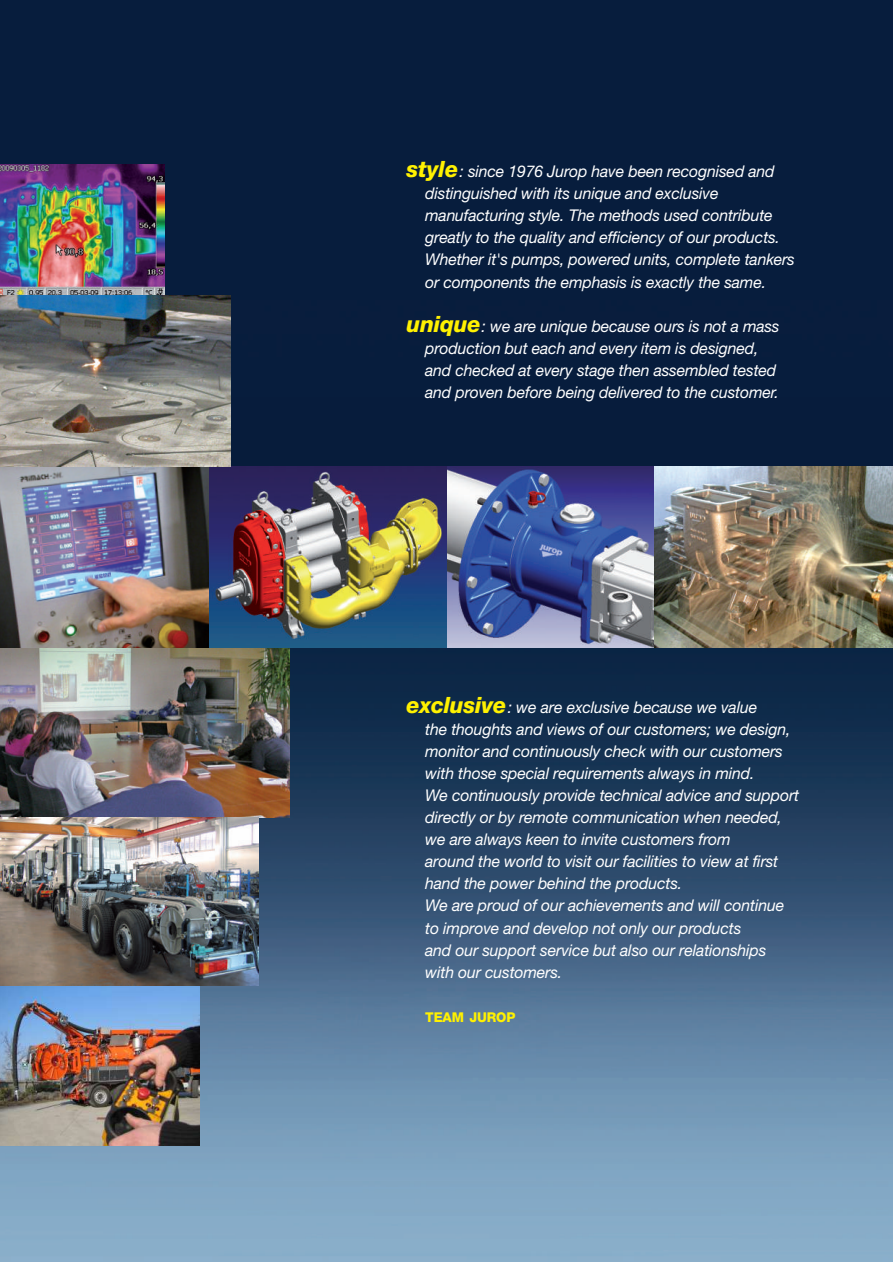
<style>
.page{position:relative;width:893px;height:1262px;background:#fff}
.page>*{position:absolute;margin:0;border:0;box-sizing:border-box;transform-origin:0 0}
.t1{font:italic 800 22.5px "Helvetica Neue";letter-spacing:-.01em;color:#fff101}
.t2{font:italic 16.2px/22px "Helvetica Neue";letter-spacing:-.01em;color:#fff}
.t3{font:800 13.5px "Helvetica Neue";letter-spacing:-.01em;color:#fff101}
</style>
<div class="page">
<img style="left:0;top:0;width:893px;height:1262px">
<img style="left:446px;top:467px;width:209px;height:181px">
<img style="left:655px;top:467px;width:238px;height:181px">
<img style="left:0;top:648px;width:289px;height:169px">
<img style="left:0;top:165px;width:164px;height:131px">
<img style="left:208px;top:467px;width:238px;height:181px">
<img style="left:0;top:467px;width:208px;height:181px">
<img style="left:0;top:986px;width:199px;height:159px">
<img style="left:0;top:818px;width:258px;height:168px">
<img style="left:0;top:296px;width:231px;height:171px">
<h1 class="t1" style="left:406px;top:161px;width:54px">style</h1>
<p class="t2" style="left:425px;top:162px;width:371px;text-indent:34px">: since 1976 Jurop have been recognised and distinguished with its unique and exclusive manufacturing style. The methods used contribute greatly to the quality and efficiency of our products.<br>Whether it's pumps, powered units, complete tankers or components the emphasis is exactly the same.</p>
<p class="t2" style="left:425px;top:316px;width:356px;text-indent:56px">: we are unique because ours is not a mass production but each and every item is designed, and checked at every stage then assembled tested and proven before being delivered to the customer.</p>
<h1 class="t1" style="left:406px;top:316px;width:76px">unique</h1>
<h1 class="t1" style="left:406px;top:697px;width:102px">exclusive</h1>
<p class="t2" style="left:425px;top:698px;width:375px;text-indent:83px">: we are exclusive because we value<br>the thoughts and views of our customers; we design, monitor and continuously check with our customers with those special requirements always in mind.<br>We continuously provide technical advice and support directly or by remote communication when needed, we are always keen to invite customers from<br>around the world to visit our facilities to view at first hand the power behind the products.<br>We are proud of our achievements and will continue to improve and develop not only our products<br>and our support service but also our relationships with our customers.</p>
<p class="t3" style="left:425px;top:1012px;width:92px">TEAM JUROP</p>
</div>
